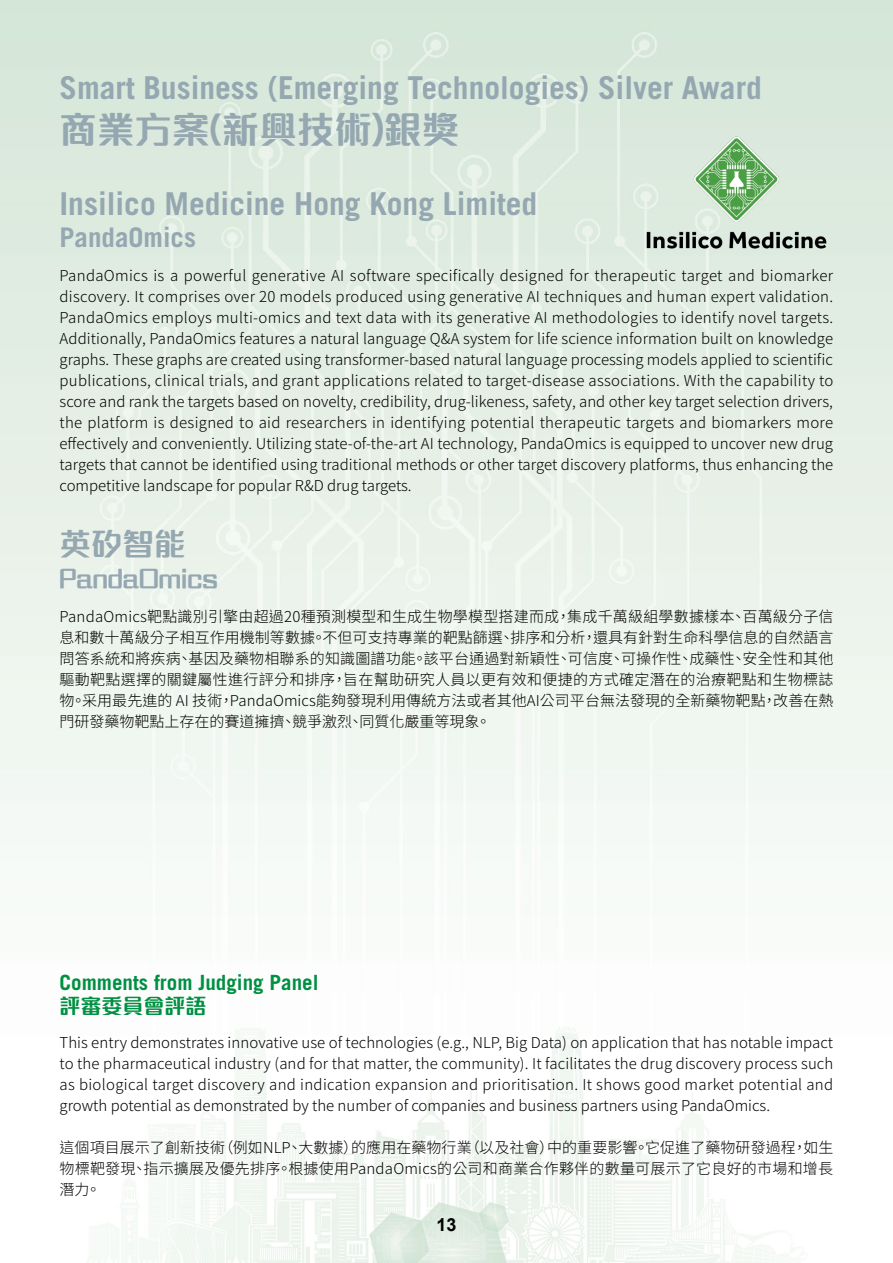
<style>
.page{position:relative;width:893px;height:1263px;background:#fff}
.page>*{position:absolute;margin:0;border:0;box-sizing:border-box;transform-origin:0 0}
.t1{font:700 37.5px "M Finance HK";color:#95a7b0}
.t2{font:700 31.5px "Trade Gothic";color:#95a7b0}
.t3{font:700 31.5px "M Finance HK";color:#95a7b0}
.t4{font:700 27px "Trade Gothic";color:#95a7b0}
.t5{font:700 27px "M Finance HK";color:#95a7b0}
.t6{font:700 21px "Trade Gothic";color:#009042}
.t7{font:700 21px "M Finance HK";color:#009042}
.t8{font:700 18px "Arial";color:#000}
.t9{font:300 15px/21px "Noto Sans CJ Ktc";color:#000;text-align:justify}
</style>
<div class="page">
<img style="left:0;top:0;width:893px;height:1263px">
<img style="left:639px;top:120px;width:194px;height:144px">
<h2 class="t2" style="left:60px;top:69px;width:704px">Smart Business (Emerging Technologies) Silver Award</h2>
<h1 class="t1" style="left:60px;top:102px;width:401px">商業方案(新興技術)銀獎</h1>
<h2 class="t2" style="left:60px;top:184px;width:479px">Insilico Medicine Hong Kong Limited</h2>
<h3 class="t4" style="left:60px;top:221px;width:138px">PandaOmics</h3>
<p class="t9" style="left:60px;top:265px;width:775px">PandaOmics is a powerful generative AI software specifically designed for therapeutic target and biomarker discovery. It comprises over 20 models produced using generative AI techniques and human expert validation.<br>PandaOmics employs multi-omics and text data with its generative AI methodologies to identify novel targets.<br>Additionally, PandaOmics features a natural language Q&amp;A system for life science information built on knowledge graphs. These graphs are created using transformer-based natural language processing models applied to scientific publications, clinical trials, and grant applications related to target-disease associations. With the capability to score and rank the targets based on novelty, credibility, drug-likeness, safety, and other key target selection drivers, the platform is designed to aid researchers in identifying potential therapeutic targets and biomarkers more effectively and conveniently. Utilizing state-of-the-art AI technology, PandaOmics is equipped to uncover new drug targets that cannot be identified using traditional methods or other target discovery platforms, thus enhancing the competitive landscape for popular R&amp;D drug targets.</p>
<h2 class="t3" style="left:60px;top:521px;width:127px">英矽智能</h2>
<h3 class="t5" style="left:60px;top:559px;width:160px">PandaOmics</h3>
<p class="t9" style="left:60px;top:607px;width:776px">PandaOmics靶點識別引擎由超過20種預測模型和生成生物學模型搭建而成，集成千萬級組學數據樣本、百萬級分子信息和數十萬級分子相互作用機制等數據。不但可支持專業的靶點篩選、排序和分析，還具有針對生命科學信息的自然語言問答系統和將疾病、基因及藥物相聯系的知識圖譜功能。該平台通過對新穎性、可信度、可操作性、成藥性、安全性和其他驅動靶點選擇的關鍵屬性進行評分和排序，旨在幫助研究人員以更有效和便捷的方式確定潛在的治療靶點和生物標誌物。采用最先進的 AI 技術，PandaOmics能夠發現利用傳統方法或者其他AI公司平台無法發現的全新藥物靶點，改善在熱門研發藥物靶點上存在的賽道擁擠、競爭激烈、同質化嚴重等現象。</p>
<h3 class="t6" style="left:60px;top:969px;width:261px">Comments from Judging Panel</h3>
<h3 class="t7" style="left:60px;top:991px;width:148px">評審委員會評語</h3>
<p class="t9" style="left:60px;top:1032px;width:775px">This entry demonstrates innovative use of technologies (e.g., NLP, Big Data) on application that has notable impact to the pharmaceutical industry (and for that matter, the community). It facilitates the drug discovery process such as biological target discovery and indication expansion and prioritisation. It shows good market potential and growth potential as demonstrated by the number of companies and business partners using PandaOmics.</p>
<p class="t9" style="left:60px;top:1137px;width:775px">這個項目展示了創新技術（例如NLP、大數據）的應用在藥物行業（以及社會）中的重要影響。它促進了藥物研發過程，如生物標靶發現、指示擴展及優先排序。根據使用PandaOmics的公司和商業合作夥伴的數量可展示了它良好的市場和增長潛力。</p>
<p class="t8" style="left:436px;top:1213px;width:22px">13</p>
</div>
